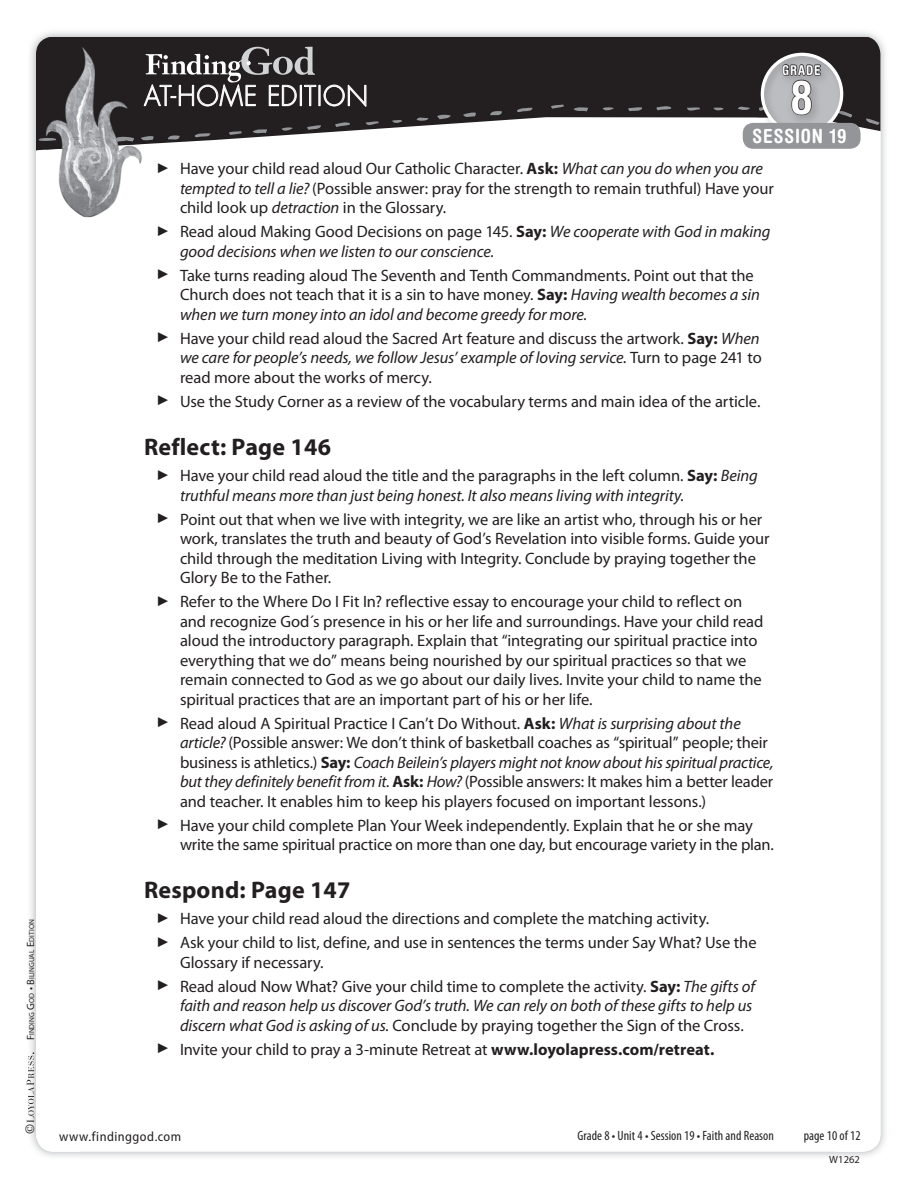
<style>
.page{position:relative;width:918px;height:1188px;background:#fff}
.page>*{position:absolute;margin:0;border:0;box-sizing:border-box;transform-origin:0 0}
.t1{font:700 condensed 46.5px "Helvetica Rounded LT Std";color:#fff}
.t2{font:300 27px "Futura Std";letter-spacing:.035em;color:#fff;scale:.96 1}
.t3{font:700 24px "Myriad Pro";letter-spacing:.01em;color:#231f20}
.t4{font:700 condensed 19.5px "Helvetica Rounded LT Std";letter-spacing:.045em;color:#fff}
.t5{font:16.5px/19.5px "Myriad Pro";letter-spacing:-.005em;color:#231f20}
.t6{font:italic 16.5px/19.5px "Myriad Pro";letter-spacing:-.005em;color:#231f20}
.t7{font:condensed 13.5px "Myriad Pro";letter-spacing:.005em;color:#231f20}
.t8{font:semi-condensed 13.5px "Myriad Pro";letter-spacing:.035em;color:#231f20}
.t9{font:700 condensed 13.5px "Helvetica Rounded LT Std";letter-spacing:.065em;color:#fff}
.t10{font:12px "Janson Text LT Std";color:#231f20}
.t11{font:10.5px "Myriad Pro";letter-spacing:.005em;color:#231f20}
.t12{font:7.35px "Myriad Pro";letter-spacing:.005em;color:#231f20}
.s1{font-size:10.5px}
.s2{font-weight:700}
.s3{font-style:italic}
.s4{font-style:normal}
.s5{font-weight:700;font-style:normal}
</style>
<div class="page">
<img style="left:30px;top:32px;width:855px;height:49px">
<img style="left:30px;top:81px;width:51px;height:1076px">
<img style="left:836px;top:81px;width:50px;height:1076px">
<div style="left:36px;top:36px;width:844px;height:1116px;background:#fff;border-radius:18px"></div>
<svg style="left:36px;top:37px;width:844px;height:114px;fill:#231f20"></svg>
<svg style="left:866px;top:118px;width:13px;height:7px"></svg>
<svg style="left:738px;top:105px;width:12px;height:6px"></svg>
<svg style="left:713px;top:107px;width:10px;height:4px"></svg>
<svg style="left:687px;top:107px;width:13px;height:6px"></svg>
<svg style="left:657px;top:105px;width:14px;height:5px"></svg>
<svg style="left:628px;top:107px;width:14px;height:5px"></svg>
<svg style="left:603px;top:107px;width:11px;height:5px"></svg>
<svg style="left:574px;top:106px;width:14px;height:7px"></svg>
<svg style="left:551px;top:105px;width:13px;height:4px"></svg>
<svg style="left:517px;top:108px;width:16px;height:5px"></svg>
<svg style="left:490px;top:111px;width:12px;height:6px"></svg>
<svg style="left:463px;top:112px;width:13px;height:7px"></svg>
<svg style="left:437px;top:114px;width:14px;height:5px"></svg>
<svg style="left:417px;top:116px;width:12px;height:5px"></svg>
<svg style="left:392px;top:120px;width:10px;height:4px"></svg>
<svg style="left:366px;top:121px;width:13px;height:7px"></svg>
<svg style="left:335px;top:121px;width:15px;height:6px"></svg>
<svg style="left:307px;top:125px;width:14px;height:5px"></svg>
<svg style="left:282px;top:127px;width:11px;height:5px"></svg>
<svg style="left:253px;top:129px;width:14px;height:6px"></svg>
<svg style="left:229px;top:131px;width:13px;height:4px"></svg>
<svg style="left:195px;top:133px;width:15px;height:6px"></svg>
<svg style="left:168px;top:135px;width:12px;height:7px"></svg>
<svg style="left:27px;top:1052px;width:7px;height:71px"></svg>
<svg style="left:144px;top:47px;width:222px;height:60px;background:#4d4a4b"></svg>
<img style="left:757px;top:49px;width:96px;height:74px">
<svg style="left:759px;top:32px;width:93px;height:119px;background:#818082"></svg>
<div style="left:743px;top:123px;width:118px;height:26px;background:#939598;border-radius:10px"></div>
<img style="left:46px;top:150px;width:96px;height:67px">
<img style="left:46px;top:47px;width:96px;height:103px">
<svg style="left:93px;top:137px;width:11px;height:5px"></svg>
<svg style="left:70px;top:137px;width:10px;height:3px"></svg>
<svg style="left:38px;top:138px;width:18px;height:4px"></svg>
<svg style="left:141px;top:135px;width:13px;height:6px"></svg>
<svg style="left:115px;top:136px;width:19px;height:6px"></svg>
<p class="t12" style="left:28px;top:1040px;width:122px;rotate:-90deg"><span class="s1">F</span>INDING <span class="s1">G</span>OD <span class="s1">•</span> <span class="s1">B</span>ILINGUAL <span class="s1">E</span>DITION</p>
<p class="t9" style="left:782px;top:62px;width:40px">GRADE</p>
<h1 class="t1" style="left:790px;top:69px;width:24px">8</h1>
<p class="t4" style="left:753px;top:124px;width:95px">SESSION 19</p>
<p class="t5" style="left:180px;top:159px;width:595px;text-indent:-23px">▶ Have your child read aloud Our Catholic Character. <span class="s2">Ask:</span> <span class="s3">What can you do when you are tempted to tell a lie?</span> (Possible answer: pray for the strength to remain truthful) Have your child look up <span class="s3">detraction</span> in the Glossary.</p>
<p class="t6" style="left:180px;top:222px;width:592px;text-indent:-23px">▶ <span class="s4">Read aloud Making Good Decisions on page 145.</span> <span class="s5">Say:</span> We cooperate with God in making good decisions when we listen to our conscience.</p>
<p class="t5" style="left:180px;top:266px;width:581px;text-indent:-23px">▶ Take turns reading aloud The Seventh and Tenth Commandments. Point out that the<br>Church does not teach that it is a sin to have money. <span class="s2">Say:</span> <span class="s3">Having wealth becomes a sin when we turn money into an idol and become greedy for more.</span></p>
<p class="t5" style="left:180px;top:329px;width:583px;text-indent:-23px">▶ Have your child read aloud the Sacred Art feature and discuss the artwork. <span class="s2">Say:</span> <span class="s3">When we care for people’s needs, we follow Jesus’ example of loving service.</span> Turn to page 241 to read more about the works of mercy.</p>
<p class="t5" style="left:157px;top:392px;width:604px">▶ Use the Study Corner as a review of the vocabulary terms and main idea of the article.</p>
<h3 class="t3" style="left:144px;top:433px;width:189px">Reflect: Page 146</h3>
<p class="t6" style="left:180px;top:466px;width:579px;text-indent:-23px">▶ <span class="s4">Have your child read aloud the title and the paragraphs in the left column.</span> <span class="s5">Say:</span> Being truthful means more than just being honest. It also means living with integrity.</p>
<p class="t5" style="left:180px;top:510px;width:591px;text-indent:-23px">▶ Point out that when we live with integrity, we are like an artist who, through his or her work, translates the truth and beauty of God’s Revelation into visible forms. Guide your child through the meditation Living with Integrity. Conclude by praying together the Glory Be to the Father.</p>
<p class="t5" style="left:180px;top:592px;width:585px;text-indent:-23px">▶ Refer to the Where Do I Fit In? reflective essay to encourage your child to reflect on and recognize God´s presence in his or her life and surroundings. Have your child read aloud the introductory paragraph. Explain that “integrating our spiritual practice into everything that we do” means being nourished by our spiritual practices so that we remain connected to God as we go about our daily lives. Invite your child to name the spiritual practices that are an important part of his or her life.</p>
<p class="t5" style="left:180px;top:714px;width:595px;text-indent:-23px">▶ Read aloud A Spiritual Practice I Can’t Do Without. <span class="s2">Ask:</span> <span class="s3">What is surprising about the article?</span> (Possible answer: We don’t think of basketball coaches as “spiritual” people; their business is athletics.) <span class="s2">Say:</span> <span class="s3">Coach Beilein’s players might not know about his spiritual practice, but they definitely benefit from it.</span> <span class="s2">Ask:</span> <span class="s3">How?</span> (Possible answers: It makes him a better leader and teacher. It enables him to keep his players focused on important lessons.)</p>
<p class="t5" style="left:180px;top:816px;width:596px;text-indent:-23px">▶ Have your child complete Plan Your Week independently. Explain that he or she may write the same spiritual practice on more than one day, but encourage variety in the plan.</p>
<h3 class="t3" style="left:144px;top:877px;width:208px">Respond: Page 147</h3>
<p class="t5" style="left:157px;top:907px;width:601px;line-height:24px">▶ Have your child read aloud the directions and complete the matching activity.<br>▶ Ask your child to list, define, and use in sentences the terms under Say What? Use the</p>
<p class="t5" style="left:157px;top:951px;width:599px;line-height:24px;text-indent:23px">Glossary if necessary.<br>▶ Read aloud Now What? Give your child time to complete the activity. <span class="s2">Say:</span> <span class="s3">The gifts of</span></p>
<p class="t6" style="left:180px;top:996px;width:574px">faith and reason help us discover God’s truth. We can rely on both of these gifts to help us discern what God is asking of us. <span class="s4">Conclude by praying together the Sign of the Cross.</span></p>
<p class="t5" style="left:157px;top:1040px;width:558px">▶ Invite your child to pray a 3-minute Retreat at <span class="s2">www.loyolapress.com/retreat.</span></p>
<h2 class="t2" style="left:144px;top:79px;width:235px">AT-HOME EDITION</h2>
<p class="t10" style="left:22px;top:1134px;width:12px;rotate:-90deg">©</p>
<p class="t8" style="left:59px;top:1129px;width:124px">www.findinggod.com</p>
<p class="t7" style="left:578px;top:1128px;width:198px">Grade 8 • Unit 4 • Session 19 • Faith and Reason</p>
<p class="t7" style="left:804px;top:1128px;width:58px">page 10 of 12</p>
<p class="t11" style="left:829px;top:1154px;width:32px">W1262</p>
</div>
